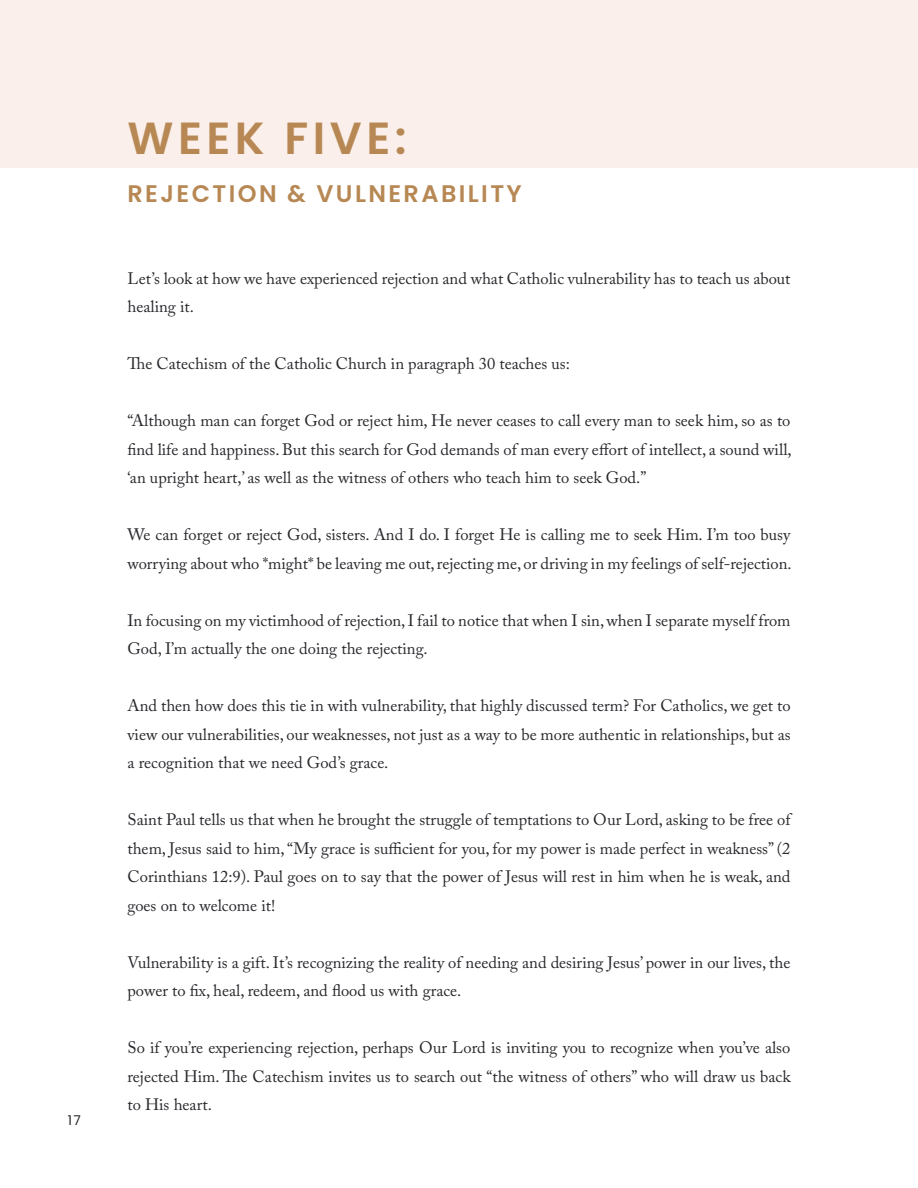
<style>
.page{position:relative;width:918px;height:1188px;background:#fff}
.page>*{position:absolute;margin:0;border:0;box-sizing:border-box;transform-origin:0 0}
.t1{font:600 45px "Poppins";letter-spacing:.1em;color:#b78854}
.t2{font:600 24px "Poppins";letter-spacing:.1em;color:#b78854}
.t3{font:16.5px/28.5px "Adobe Caslon Pro";color:#27282c}
.t4{font:13.5px "Poppins";color:#27282c}
</style>
<div class="page">
<div style="left:0;top:0;width:918px;height:168px;background:#faefea"></div>
<p class="t4" style="left:68px;top:1113px;width:15px">17</p>
<p class="t1" style="left:128px;top:112px;width:281px">WEEK FIVE:</p>
<p class="t2" style="left:128px;top:180px;width:396px">REJECTION &amp; VULNERABILITY</p>
<p class="t3" style="left:128px;top:264px;width:665px">Let’s look at how we have experienced rejection and what Catholic vulnerability has to teach us about healing it.</p>
<p class="t3" style="left:128px;top:349px;width:444px">The Catechism of the Catholic Church in paragraph 30 teaches us:</p>
<p class="t3" style="left:128px;top:406px;width:666px;text-align:justify">“Although man can forget God or reject him, He never ceases to call every man to seek him, so as to find life and happiness. But this search for God demands of man every effort of intellect, a sound will, ‘an upright heart,’ as well as the witness of others who teach him to seek God.”</p>
<p class="t3" style="left:128px;top:520px;width:666px">We can forget or reject God, sisters. And I do. I forget He is calling me to seek Him. I’m too busy worrying about who *might* be leaving me out, rejecting me, or driving in my feelings of self-rejection.</p>
<p class="t3" style="left:128px;top:606px;width:665px">In focusing on my victimhood of rejection, I fail to notice that when I sin, when I separate myself from<br>God, I’m actually the one doing the rejecting.</p>
<p class="t3" style="left:128px;top:691px;width:665px;text-align:justify">And then how does this tie in with vulnerability, that highly discussed term? For Catholics, we get to view our vulnerabilities, our weaknesses, not just as a way to be more authentic in relationships, but as a recognition that we need God’s grace.</p>
<p class="t3" style="left:128px;top:805px;width:665px;text-align:justify">Saint Paul tells us that when he brought the struggle of temptations to Our Lord, asking to be free of them, Jesus said to him, “My grace is sufficient for you, for my power is made perfect in weakness” (2<br>Corinthians 12:9). Paul goes on to say that the power of Jesus will rest in him when he is weak, and goes on to welcome it!</p>
<p class="t3" style="left:128px;top:948px;width:664px">Vulnerability is a gift. It’s recognizing the reality of needing and desiring Jesus’ power in our lives, the power to fix, heal, redeem, and flood us with grace.</p>
<p class="t3" style="left:128px;top:1033px;width:665px;text-align:justify">So if you’re experiencing rejection, perhaps Our Lord is inviting you to recognize when you’ve also rejected Him. The Catechism invites us to search out “the witness of others” who will draw us back to His heart.</p>
</div>
